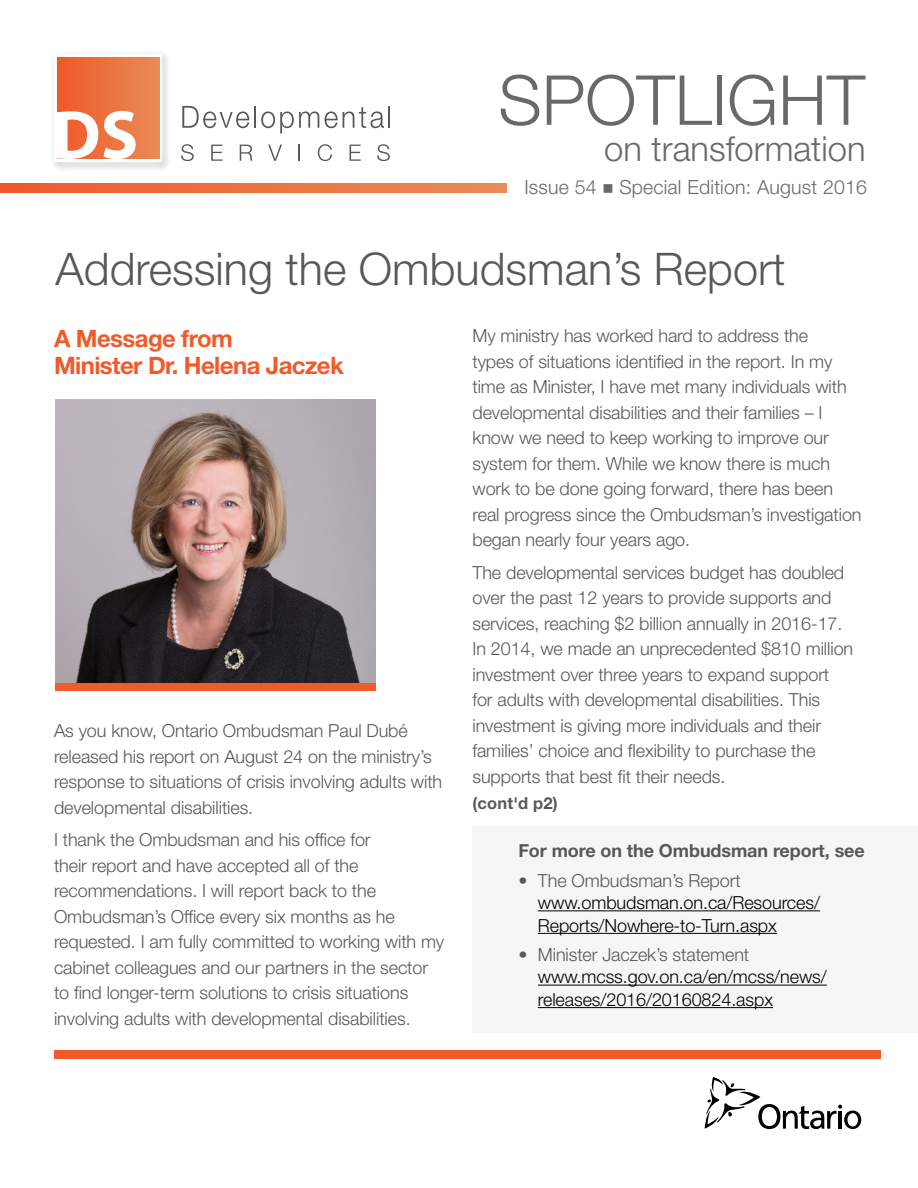
<style>
.page{position:relative;width:918px;height:1188px;background:#fff}
.page>*{position:absolute;margin:0;border:0;box-sizing:border-box;transform-origin:0 0}
.Paragraph_Style_1{font:300 69px "Helvetica Neue LT Std";color:#6a696a}
.Paragraph_Style_1-2{font:300 45px "Helvetica Neue LT Std";color:#58585b}
.Paragraph_Style_1-3{font:300 34.5px "Helvetica Neue LT Std";color:#6a696a}
.body{font:700 24px/27px "Helvetica Neue LT Std";letter-spacing:-.025em;color:#f15a2a}
.Paragraph_Style_1-4{font:300 19.5px "Helvetica Neue LT Std";letter-spacing:.01em;color:#6a696a}
.body-2{font:300 18px/25.5px "Helvetica Neue LT Std";letter-spacing:-.005em;color:#58585b}
.body-3{font:300 18px/22.5px "Helvetica Neue LT Std";letter-spacing:-.005em;color:#000}
.body-4{font:700 18px "Helvetica Neue LT Std";letter-spacing:-.005em;color:#58585b}
.Paragraph_Style_1-5{font:700 16.5px "Helvetica Neue LT Std";letter-spacing:.01em;color:#58585b}
.s1{color:#58585b}
</style>
<div class="page">
<svg style="left:57px;top:54px;width:105px;height:108px"></svg>
<svg style="left:182px;top:106px;width:67px;height:22px"></svg>
<hr style="left:254px;top:106px;width:2px;height:22px;background:#57585a">
<svg style="left:261px;top:111px;width:58px;height:23px"></svg>
<svg style="left:325px;top:106px;width:65px;height:22px"></svg>
<svg style="left:181px;top:144px;width:13px;height:17px"></svg>
<svg style="left:211px;top:145px;width:12px;height:16px"></svg>
<svg style="left:240px;top:145px;width:12px;height:16px"></svg>
<svg style="left:268px;top:145px;width:14px;height:16px"></svg>
<svg style="left:299px;top:145px;width:1px;height:16px"></svg>
<svg style="left:318px;top:144px;width:14px;height:17px"></svg>
<svg style="left:350px;top:145px;width:11px;height:16px"></svg>
<svg style="left:377px;top:144px;width:13px;height:17px"></svg>
<svg style="left:705px;top:1077px;width:156px;height:52px"></svg>
<svg style="left:0;top:184px;width:507px;height:8px"></svg>
<div style="left:54px;top:1050px;width:827px;height:9px;background:#f15a2a"></div>
<img style="left:56px;top:399px;width:320px;height:285px">
<div style="left:56px;top:684px;width:320px;height:7px;background:#f15a2a"></div>
<div style="left:472px;top:826px;width:446px;height:206px;background:#f6f6f6"></div>
<hr style="left:538px;top:910px;width:282px;height:1px;background:#000">
<hr style="left:538px;top:933px;width:239px;height:1px;background:#000">
<hr style="left:538px;top:985px;width:289px;height:1px;background:#000">
<hr style="left:538px;top:1007px;width:235px;height:1px;background:#000">
<p class="Paragraph_Style_1" style="left:498px;top:58px;width:368px">SPOTLIGHT</p>
<p class="Paragraph_Style_1-3" style="left:604px;top:128px;width:263px">on transformation</p>
<p class="Paragraph_Style_1-4" style="left:524px;top:175px;width:344px">Issue 54 ■ Special Edition: August 2016</p>
<p class="Paragraph_Style_1-2" style="left:56px;top:241px;width:732px">Addressing the Ombudsman’s Report</p>
<p class="body" style="left:54px;top:324px;width:291px">A Message from<br>Minister Dr. Helena Jaczek</p>
<p class="body-2" style="left:54px;top:718px;width:390px">As you know, Ontario Ombudsman Paul Dubé released his report on August 24 on the ministry’s response to situations of crisis involving adults with developmental disabilities.</p>
<p class="body-2" style="left:54px;top:827px;width:392px">I thank the Ombudsman and his office for<br>their report and have accepted all of the recommendations. I will report back to the Ombudsman’s Office every six months as he requested. I am fully committed to working with my cabinet colleagues and our partners in the sector to find longer-term solutions to crisis situations involving adults with developmental disabilities.</p>
<p class="body-2" style="left:472px;top:323px;width:391px">My ministry has worked hard to address the<br>types of situations identified in the report. In my time as Minister, I have met many individuals with developmental disabilities and their families – I know we need to keep working to improve our system for them. While we know there is much work to be done going forward, there has been real progress since the Ombudsman’s investigation began nearly four years ago.</p>
<p class="body-2" style="left:472px;top:559px;width:382px">The developmental services budget has doubled over the past 12 years to provide supports and services, reaching $2 billion annually in 2016-17.<br>In 2014, we made an unprecedented $810 million investment over three years to expand support for adults with developmental disabilities. This investment is giving more individuals and their families’ choice and flexibility to purchase the supports that best fit their needs.</p>
<p class="Paragraph_Style_1-5" style="left:472px;top:793px;width:87px">(cont'd p2)</p>
<p class="body-4" style="left:518px;top:840px;width:348px">For more on the Ombudsman report, see</p>
<p class="body-3" style="left:538px;top:869px;width:284px;text-indent:-20px"><span class="s1">• The Ombudsman’s Report </span>www.ombudsman.on.ca/Resources/<br>Reports/Nowhere-to-Turn.aspx</p>
<p class="body-3" style="left:538px;top:943px;width:290px;text-indent:-20px"><span class="s1">• Minister Jaczek’s statement </span>www.mcss.gov.on.ca/en/mcss/news/ releases/2016/20160824.aspx</p>
</div>
